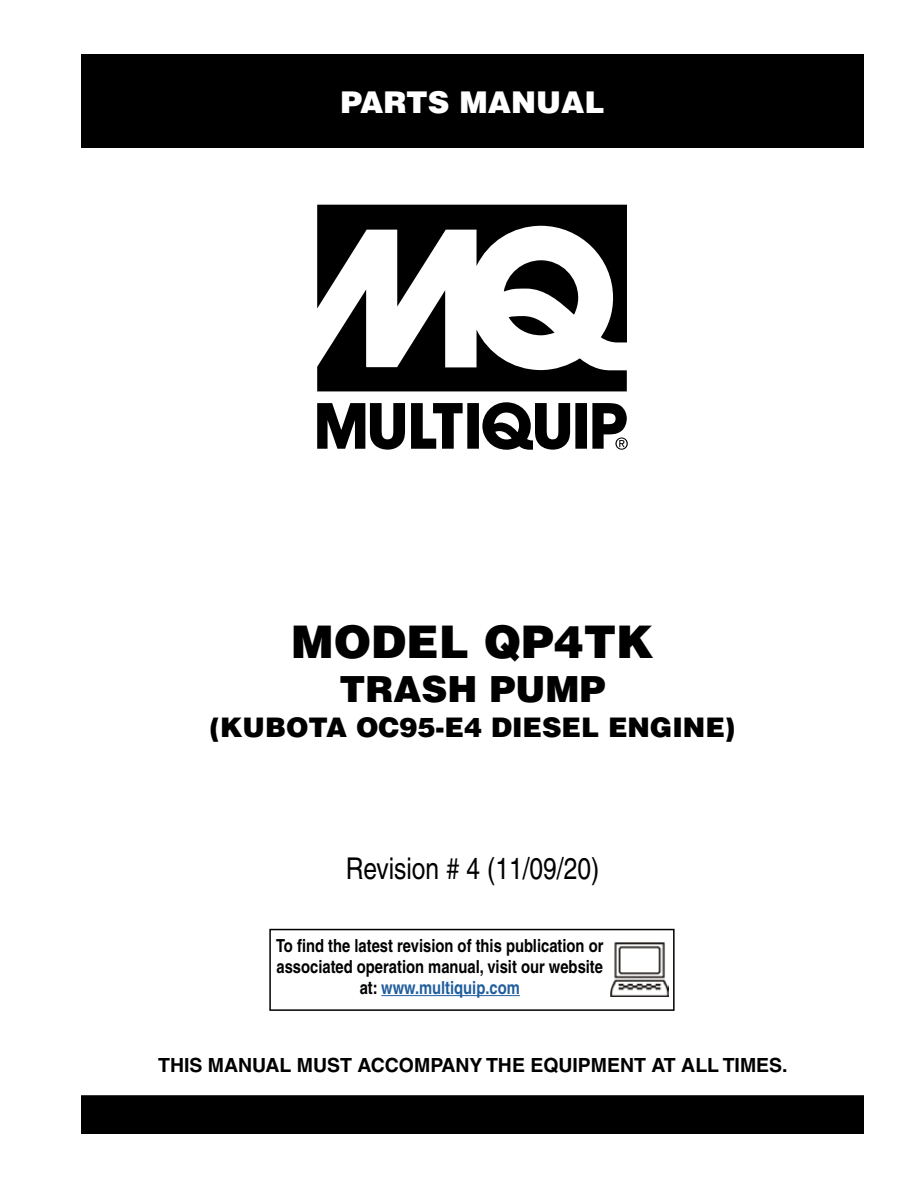
<style>
.page{position:relative;width:918px;height:1188px;background:#fff}
.page>*{position:absolute;margin:0;border:0;box-sizing:border-box;transform-origin:0 0}
.t1{font:900 45px "Helvetica";color:#000}
.t2{font:900 36px "Helvetica";color:#000}
.t3{font:condensed 30px "Helvetica";color:#000}
.t4{font:900 30px "Helvetica";color:#fff}
.t5{font:900 27px "Helvetica";color:#000}
.t6{font:700 19.5px "Helvetica";color:#000}
.t7{font:700 condensed 18px/20.7px "Helvetica";color:#000;text-align:center}
.s1{color:#215e9e}
</style>
<div class="page">
<div style="left:81px;top:54px;width:783px;height:94px;background:#000"></div>
<svg style="left:317px;top:205px;width:311px;height:245px"></svg>
<div style="left:82px;top:1096px;width:781px;height:37px;background:#000"></div>
<div style="left:81px;top:1095px;width:783px;height:39px;border:2px solid #000"></div>
<div style="left:269px;top:929px;width:406px;height:82px;border:2px solid #000"></div>
<img style="left:611px;top:943px;width:57px;height:54px">
<hr style="left:381px;top:995px;width:139px;height:1px;background:#215e9e">
<h3 class="t4" style="left:341px;top:83px;width:265px">PARTS MANUAL</h3>
<h1 class="t1" style="left:291px;top:612px;width:364px">MODEL QP4TK</h1>
<h2 class="t2" style="left:340px;top:666px;width:267px">TRASH PUMP</h2>
<h3 class="t5" style="left:210px;top:710px;width:527px">(KUBOTA OC95-E4 DIESEL ENGINE)</h3>
<h3 class="t3" style="left:346px;top:851px;width:255px">Revision # 4 (11/09/20)</h3>
<p class="t7" style="left:276px;top:935px;width:329px">To find the latest revision of this publication or associated operation manual, visit our website at: <span class="s1">www.multiquip.com</span></p>
<p class="t6" style="left:158px;top:1053px;width:631px">THIS MANUAL MUST ACCOMPANY THE EQUIPMENT AT ALL TIMES.</p>
</div>
